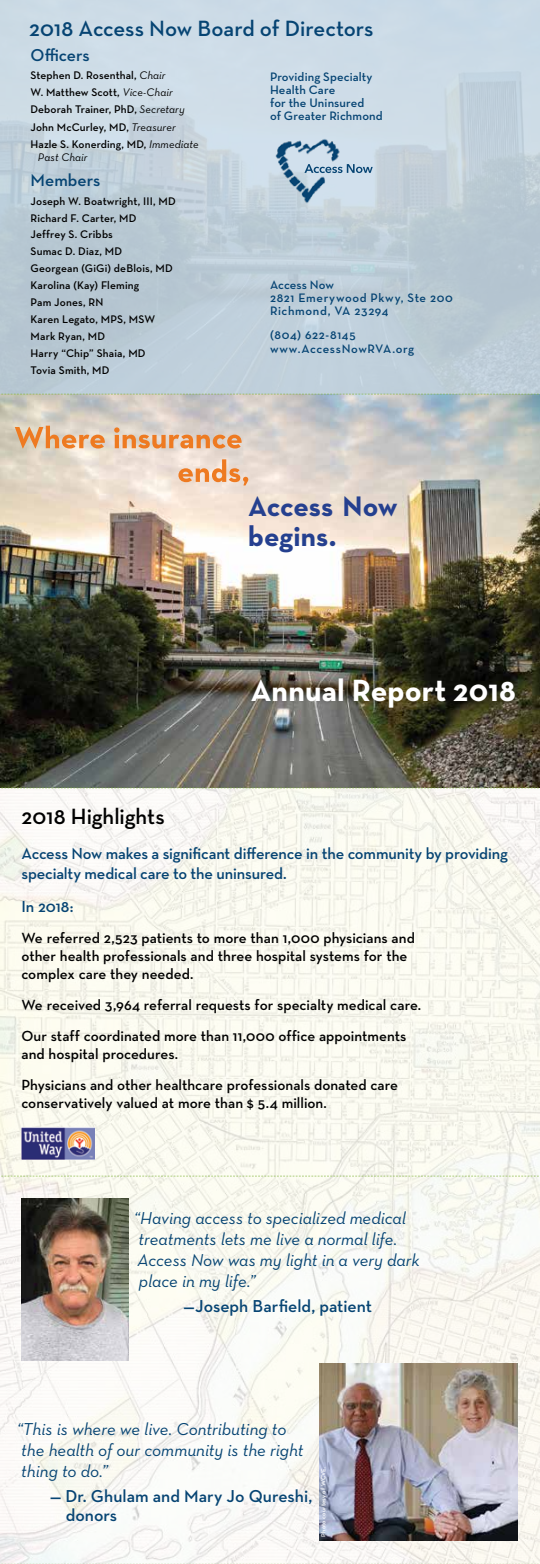
<style>
.page{position:relative;width:540px;height:1564px;background:#fff}
.page>*{position:absolute;margin:0;border:0;box-sizing:border-box;transform-origin:0 0}
.t1{font:700 31.25px "Neutra Text";letter-spacing:.005em;color:#fff}
.t2{font:700 28.75px/30px "Neutra Text";letter-spacing:-.005em;color:#25408f}
.t3{font:600 22.5px "Neutra Text";color:#064473}
.t4{font:600 22.5px "Neutra Text";color:#000}
.t5{font:italic 17.5px/21.1px "Neutra Text";letter-spacing:-.005em;color:#064473}
.t6{font:600 17.5px/18.8px "Neutra Text";color:#064473}
.t7{font:600 16.25px/20px "Neutra Text";letter-spacing:-.01em;color:#064473}
.t8{font:600 15px/18px "Neutra Text";color:#000}
.t9{font:600 12.5px/13.1px "Neutra Text";letter-spacing:.05em;color:#064473}
.t10{font:600 12.5px/13.1px "Neutra Text";letter-spacing:.015em;color:#064473}
.t11{font:600 11.25px/17px "Neutra Text";letter-spacing:.01em;color:#000}
.t12{font:italic 11.25px "Neutra Text";letter-spacing:.005em;color:#000}
.t13{font:600 6.25px "Neutra Text";letter-spacing:.015em;color:#fff}
.s1{font-weight:400;font-style:italic}
.s2{font-size:31.25px}
</style>
<div class="page">
<img style="left:0;top:395px;width:540px;height:1168px">
<div style="left:0;top:0;width:540px;height:394px;background:linear-gradient(to bottom,#cedce7,#b7c7d2)"></div>
<img style="left:21px;top:1198px;width:108px;height:163px">
<img style="left:320px;top:1363px;width:198px;height:177px">
<svg style="left:178px;top:459px;width:70px;height:26px;background:#eec09e"></svg>
<svg style="left:15px;top:426px;width:227px;height:22px;background:#e3b590"></svg>
<img style="left:270px;top:136px;width:103px;height:77px">
<svg style="left:304px;top:164px;width:69px;height:9px"></svg>
<img style="left:21px;top:1127px;width:74px;height:32px">
<svg style="left:0;top:788px;width:540px;height:1px"></svg>
<svg style="left:0;top:1176px;width:540px;height:1px"></svg>
<svg style="left:0;top:1563px;width:540px;height:1px"></svg>
<svg style="left:0;top:394px;width:540px;height:1px"></svg>
<h3 class="t3" style="left:29px;top:14px;width:346px">2018 Access Now Board of Directors</h3>
<p class="t10" style="left:270px;top:70px;width:114px">Providing Specialty<br>Health Care<br>for the Uninsured<br>of Greater Richmond</p>
<p class="t6" style="left:30px;top:45px;width:61px">Officers</p>
<p class="t11" style="left:30px;top:67px;width:170px">Stephen D. Rosenthal, <span class="s1">Chair<br></span>W. Matthew Scott, <span class="s1">Vice-Chair<br></span>Deborah Trainer, PhD, <span class="s1">Secretary<br></span>John McCurley, MD, <span class="s1">Treasurer<br></span>Hazle S. Konerding, MD, <span class="s1">Immediate</span></p>
<p class="t12" style="left:38px;top:150px;width:51px">Past Chair</p>
<p class="t6" style="left:30px;top:170px;width:71px">Members</p>
<p class="t11" style="left:30px;top:192px;width:147px">Joseph W. Boatwright, III, MD<br>Richard F. Carter, MD<br>Jeffrey S. Cribbs<br>Sumac D. Diaz, MD<br>Georgean (GiGi) deBlois, MD<br>Karolina (Kay) Fleming<br>Pam Jones, RN<br>Karen Legato, MPS, MSW<br>Mark Ryan, MD<br>Harry “Chip” Shaia, MD<br>Tovia Smith, MD</p>
<p class="t9" style="left:270px;top:278px;width:185px">Access Now<br>2821 Emerywood Pkwy, Ste 200<br>Richmond, VA 23294</p>
<p class="t9" style="left:270px;top:328px;width:146px">(804) 622-8145 www.AccessNowRVA.org</p>
<h2 class="t2" style="left:248px;top:491px;width:151px">Access Now begins<span class="s2">.</span></h2>
<h1 class="t1" style="left:251px;top:671px;width:267px">Annual Report 2018</h1>
<h3 class="t4" style="left:21px;top:802px;width:145px">2018 Highlights</h3>
<p class="t7" style="left:21px;top:843px;width:488px">Access Now makes a significant difference in the community by providing specialty medical care to the uninsured.</p>
<p class="t7" style="left:21px;top:896px;width:54px">In 2018:</p>
<p class="t8" style="left:21px;top:929px;width:395px">We referred 2,523 patients to more than 1,000 physicians and other health professionals and three hospital systems for the complex care they needed.</p>
<p class="t8" style="left:21px;top:989px;width:401px;line-height:31px">We received 3,964 referral requests for specialty medical care.<br>Our staff coordinated more than 11,000 office appointments</p>
<p class="t8" style="left:21px;top:1038px;width:378px;line-height:31px">and hospital procedures.<br>Physicians and other healthcare professionals donated care</p>
<p class="t8" style="left:21px;top:1094px;width:307px">conservatively valued at more than $ 5.4 million.</p>
<p class="t5" style="left:134px;top:1207px;width:287px">“Having access to specialized medical treatments lets me live a normal life.<br>Access Now was my light in a very dark place in my life.”</p>
<p class="t6" style="left:184px;top:1296px;width:190px">—Joseph Barfield, patient</p>
<p class="t5" style="left:17px;top:1418px;width:288px">“This is where we live. Contributing to the health of our community is the right thing to do.”</p>
<p class="t6" style="left:66px;top:1486px;width:248px;text-indent:-16px">— Dr. Ghulam and Mary Jo Qureshi, donors</p>
<p class="t13" style="left:320px;top:1536px;width:72px;rotate:-90deg">Photo courtesy of WCVE.</p>
</div>
